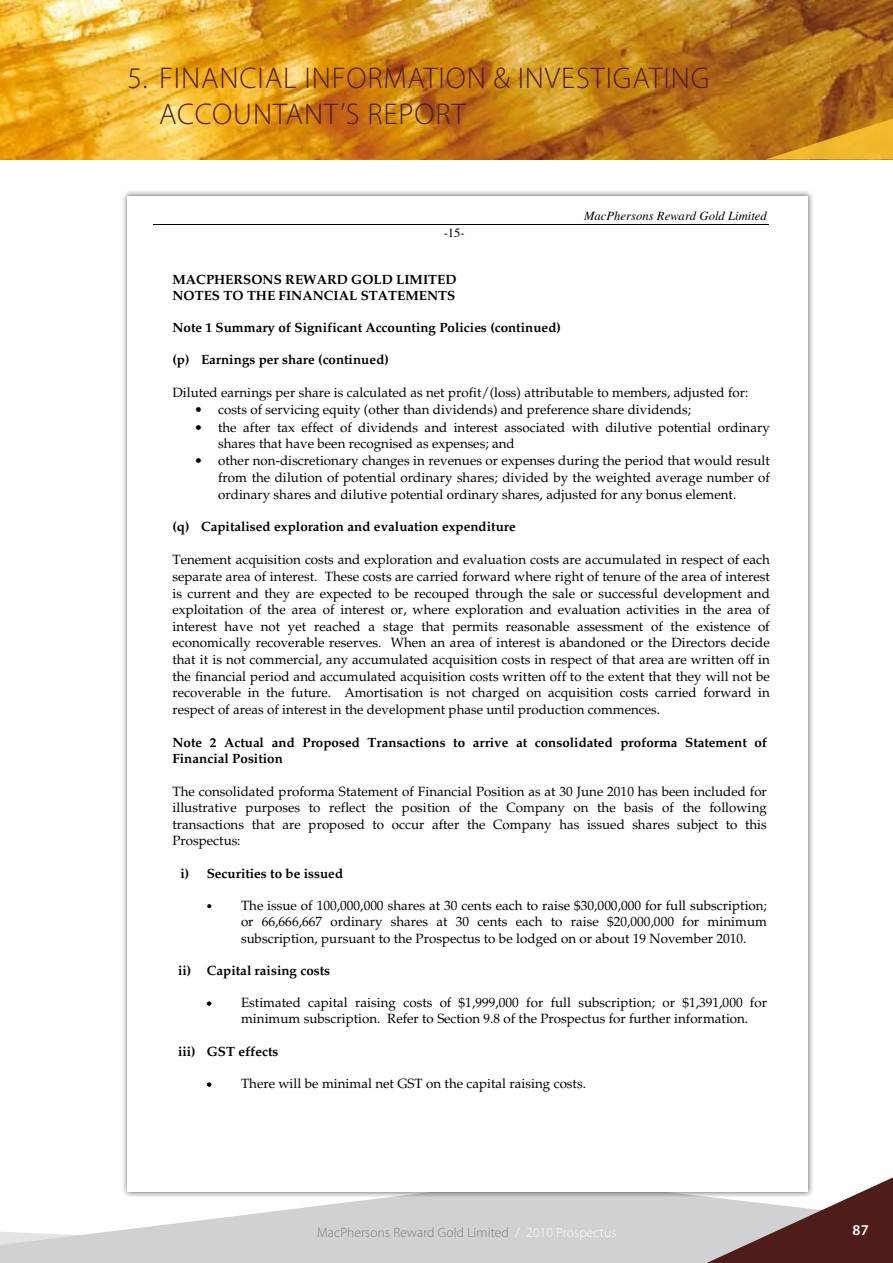
<style>
.page{position:relative;width:893px;height:1263px;background:#fff}
.page>*{position:absolute;margin:0;border:0;box-sizing:border-box;transform-origin:0 0}
.t1{font:300 30px/36px "Myriad Pro";letter-spacing:.03em;color:#4f1d19}
.t2{font:600 15px "Myriad Pro";color:#fff}
.t3{font:300 13.5px "Myriad Pro";letter-spacing:.01em;color:#7b7c7e}
.t4{font:13.35px/16.6px "Palatino";color:#000;text-align:justify}
.t5{font:700 13.35px/16px "Palatino";color:#000}
.t6{font:italic 12.6px "Times";letter-spacing:.005em;color:#000}
.t7{font:12.6px "Times";color:#000}
.s1{color:#fff}
</style>
<div class="page">
<img style="left:0;top:0;width:893px;height:159px">
<svg style="left:765px;top:114px;width:128px;height:45px;background:#cc8d1f"></svg>
<svg style="left:0;top:1177px;width:893px;height:86px"></svg>
<div style="left:120px;top:188px;width:693px;height:1008px;background:#000;opacity:.55"></div>
<div style="left:128px;top:196px;width:680px;height:995px;background:#fff"></div>
<hr style="left:153px;top:224px;width:616px;height:1px;background:#000">
<h1 class="t1" style="left:159px;top:60px;width:552px;text-indent:-32px">5. FINANCIAL INFORMATION &amp; INVESTIGATING<br>ACCOUNTANT’S REPORT</h1>
<p class="t6" style="left:584px;top:208px;width:184px">MacPhersons Reward Gold Limited</p>
<p class="t7" style="left:444px;top:225px;width:23px">-15-</p>
<p class="t5" style="left:172px;top:272px;width:285px">MACPHERSONS REWARD GOLD LIMITED<br>NOTES TO THE FINANCIAL STATEMENTS</p>
<p class="t5" style="left:172px;top:321px;width:390px">Note 1 Summary of Significant Accounting Policies (continued)</p>
<p class="t5" style="left:172px;top:353px;width:218px">(p) Earnings per share (continued)</p>
<p class="t4" style="left:172px;top:386px;width:577px">Diluted earnings per share is calculated as net profit/(loss) attributable to members, adjusted for:</p>
<p class="t4" style="left:195px;top:403px;width:497px">• costs of servicing equity (other than dividends) and preference share dividends;</p>
<p class="t4" style="left:218px;top:420px;width:553px;text-indent:-23px">• the after tax effect of dividends and interest associated with dilutive potential ordinary shares that have been recognised as expenses; and</p>
<p class="t4" style="left:218px;top:454px;width:553px;text-indent:-23px">• other non-discretionary changes in revenues or expenses during the period that would result from the dilution of potential ordinary shares; divided by the weighted average number of ordinary shares and dilutive potential ordinary shares, adjusted for any bonus element.</p>
<p class="t5" style="left:172px;top:520px;width:345px">(q) Capitalised exploration and evaluation expenditure</p>
<p class="t4" style="left:172px;top:553px;width:599px">Tenement acquisition costs and exploration and evaluation costs are accumulated in respect of each separate area of interest. These costs are carried forward where right of tenure of the area of interest is current and they are expected to be recouped through the sale or successful development and exploitation of the area of interest or, where exploration and evaluation activities in the area of interest have not yet reached a stage that permits reasonable assessment of the existence of economically recoverable reserves. When an area of interest is abandoned or the Directors decide that it is not commercial, any accumulated acquisition costs in respect of that area are written off in the financial period and accumulated acquisition costs written off to the extent that they will not be recoverable in the future. Amortisation is not charged on acquisition costs carried forward in respect of areas of interest in the development phase until production commences.</p>
<p class="t5" style="left:172px;top:735px;width:596px">Note 2 Actual and Proposed Transactions to arrive at consolidated proforma Statement of<br>Financial Position</p>
<p class="t4" style="left:172px;top:784px;width:596px">The consolidated proforma Statement of Financial Position as at 30 June 2010 has been included for illustrative purposes to reflect the position of the Company on the basis of the following transactions that are proposed to occur after the Company has issued shares subject to this Prospectus:</p>
<p class="t5" style="left:181px;top:867px;width:164px">i) Securities to be issued</p>
<p class="t4" style="left:241px;top:898px;width:527px;text-indent:-34px">• The issue of 100,000,000 shares at 30 cents each to raise $30,000,000 for full subscription; or 66,666,667 ordinary shares at 30 cents each to raise $20,000,000 for minimum subscription, pursuant to the Prospectus to be lodged on or about 19 November 2010.</p>
<p class="t5" style="left:178px;top:964px;width:153px">ii) Capital raising costs</p>
<p class="t4" style="left:241px;top:995px;width:527px;text-indent:-34px">• Estimated capital raising costs of $1,999,000 for full subscription; or $1,391,000 for minimum subscription. Refer to Section 9.8 of the Prospectus for further information.</p>
<p class="t5" style="left:178px;top:1044px;width:102px">iii) GST effects</p>
<p class="t4" style="left:207px;top:1076px;width:381px">• There will be minimal net GST on the capital raising costs.</p>
<p class="t3" style="left:317px;top:1224px;width:301px">MacPhersons Reward Gold Limited <span class="s1">/ 2010 Prospectus</span></p>
<p class="t2" style="left:853px;top:1220px;width:18px">87</p>
</div>
